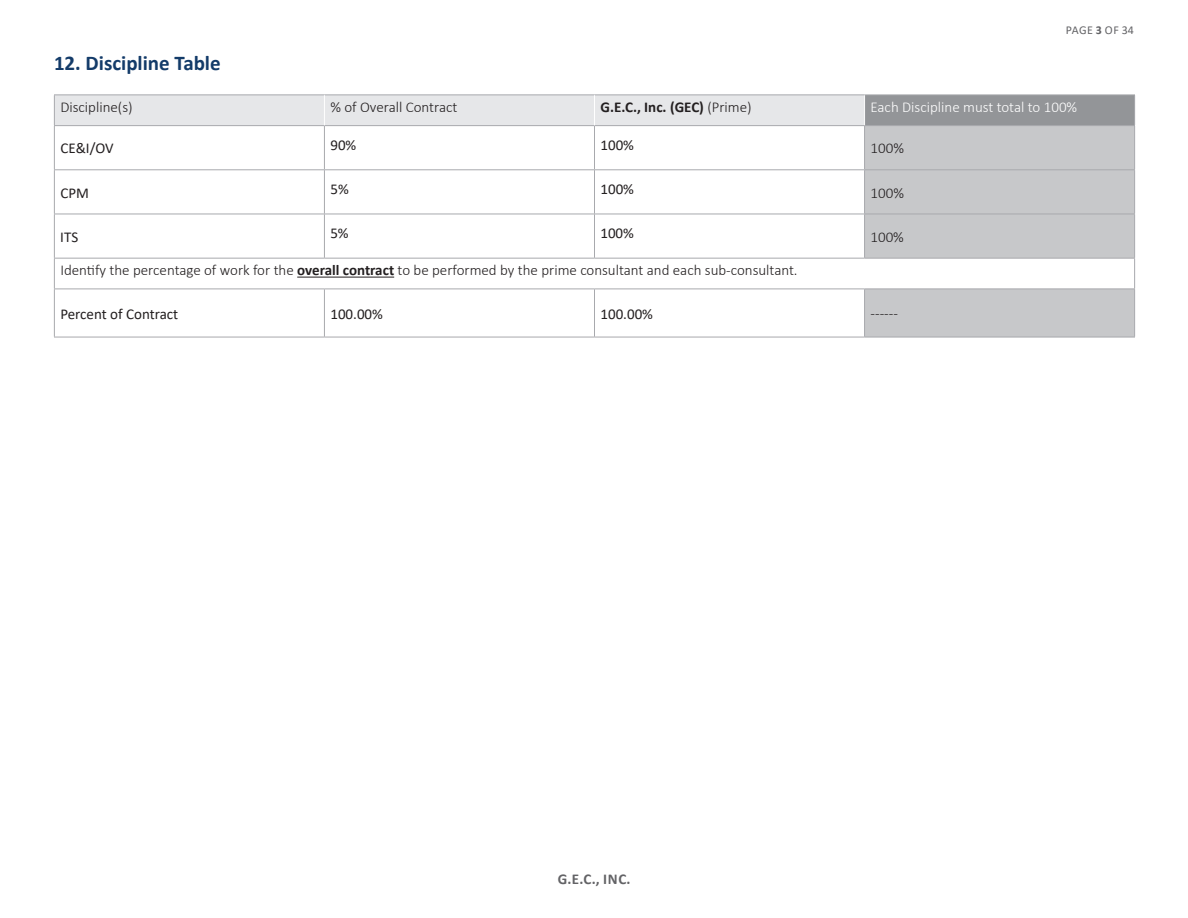
<style>
.page{position:relative;width:1188px;height:918px;background:#fff}
.page>*{position:absolute;margin:0;border:0;box-sizing:border-box;transform-origin:0 0}
.t1{font:700 21px "Calibri";color:#133b69}
.t2{font:300 15px "Calibri";color:#231f20}
.t3{font:15px "Calibri";color:#231f20}
.t4{font:300 15px "Calibri";color:#fff}
.t5{font:700 15px "Calibri";color:#231f20}
.t6{font:700 15px "Calibri";color:#636366}
.t7{font:12px "Calibri";letter-spacing:.03em;color:#636366}
.s1{font-weight:700}
.s2{font-weight:300}
</style>
<div class="page">
<div style="left:55px;top:95px;width:809px;height:30px;background:#e6e7e9"></div>
<div style="left:865px;top:95px;width:270px;height:31px;background:#939598"></div>
<svg style="left:865px;top:126px;width:269px;height:211px;background:#cecfd1"></svg>
<hr style="left:54px;top:94px;width:270px;height:1px;background:#a8a9ad">
<hr style="left:54px;top:95px;width:1px;height:30px;background:#a8a9ad">
<hr style="left:324px;top:94px;width:271px;height:1px;background:#a8a9ad">
<hr style="left:595px;top:94px;width:270px;height:1px;background:#a8a9ad">
<hr style="left:865px;top:94px;width:270px;height:1px;background:#a8a9ad">
<hr style="left:1134px;top:95px;width:1px;height:30px;background:#a8a9ad">
<hr style="left:54px;top:125px;width:270px;height:1px;background:#a8a9ad">
<hr style="left:54px;top:126px;width:1px;height:43px;background:#a8a9ad">
<hr style="left:324px;top:125px;width:271px;height:1px;background:#a8a9ad">
<hr style="left:324px;top:126px;width:1px;height:43px;background:#a8a9ad">
<hr style="left:595px;top:125px;width:270px;height:1px;background:#a8a9ad">
<hr style="left:594px;top:126px;width:1px;height:43px;background:#a8a9ad">
<hr style="left:865px;top:125px;width:270px;height:1px;background:#a8a9ad">
<hr style="left:864px;top:126px;width:1px;height:43px;background:#a8a9ad">
<hr style="left:1134px;top:126px;width:1px;height:43px;background:#a8a9ad">
<hr style="left:54px;top:169px;width:270px;height:1px;background:#a8a9ad">
<hr style="left:54px;top:170px;width:1px;height:44px;background:#a8a9ad">
<hr style="left:324px;top:169px;width:271px;height:1px;background:#a8a9ad">
<hr style="left:324px;top:170px;width:1px;height:44px;background:#a8a9ad">
<hr style="left:595px;top:169px;width:270px;height:1px;background:#a8a9ad">
<hr style="left:594px;top:170px;width:1px;height:44px;background:#a8a9ad">
<hr style="left:865px;top:169px;width:270px;height:1px;background:#a8a9ad">
<hr style="left:864px;top:170px;width:1px;height:44px;background:#a8a9ad">
<hr style="left:1134px;top:170px;width:1px;height:44px;background:#a8a9ad">
<hr style="left:54px;top:214px;width:270px;height:1px;background:#a8a9ad">
<hr style="left:54px;top:214px;width:1px;height:44px;background:#a8a9ad">
<hr style="left:324px;top:214px;width:271px;height:1px;background:#a8a9ad">
<hr style="left:324px;top:214px;width:1px;height:44px;background:#a8a9ad">
<hr style="left:595px;top:214px;width:270px;height:1px;background:#a8a9ad">
<hr style="left:594px;top:214px;width:1px;height:44px;background:#a8a9ad">
<hr style="left:865px;top:214px;width:270px;height:1px;background:#a8a9ad">
<hr style="left:864px;top:214px;width:1px;height:44px;background:#a8a9ad">
<hr style="left:1134px;top:214px;width:1px;height:44px;background:#a8a9ad">
<hr style="left:54px;top:258px;width:270px;height:1px;background:#a8a9ad">
<hr style="left:54px;top:259px;width:1px;height:30px;background:#a8a9ad">
<hr style="left:324px;top:258px;width:271px;height:1px;background:#a8a9ad">
<hr style="left:595px;top:258px;width:270px;height:1px;background:#a8a9ad">
<hr style="left:865px;top:258px;width:270px;height:1px;background:#a8a9ad">
<hr style="left:1134px;top:259px;width:1px;height:30px;background:#a8a9ad">
<hr style="left:54px;top:289px;width:270px;height:1px;background:#a8a9ad">
<hr style="left:54px;top:289px;width:1px;height:48px;background:#a8a9ad">
<hr style="left:324px;top:289px;width:271px;height:1px;background:#a8a9ad">
<hr style="left:324px;top:289px;width:1px;height:48px;background:#a8a9ad">
<hr style="left:595px;top:289px;width:270px;height:1px;background:#a8a9ad">
<hr style="left:594px;top:289px;width:1px;height:48px;background:#a8a9ad">
<hr style="left:865px;top:289px;width:270px;height:1px;background:#a8a9ad">
<hr style="left:864px;top:289px;width:1px;height:48px;background:#a8a9ad">
<hr style="left:1134px;top:289px;width:1px;height:48px;background:#a8a9ad">
<hr style="left:54px;top:337px;width:270px;height:1px;background:#a8a9ad">
<hr style="left:324px;top:337px;width:271px;height:1px;background:#a8a9ad">
<hr style="left:595px;top:337px;width:270px;height:1px;background:#a8a9ad">
<hr style="left:865px;top:337px;width:270px;height:1px;background:#a8a9ad">
<hr style="left:324px;top:95px;width:1px;height:30px;background:#fff">
<hr style="left:594px;top:95px;width:1px;height:30px;background:#fff">
<hr style="left:297px;top:277px;width:97px;height:1px;background:#231f20">
<p class="t7" style="left:1066px;top:22px;width:70px">PAGE <span class="s1">3</span> OF 34</p>
<h1 class="t1" style="left:54px;top:48px;width:168px">12. Discipline Table</h1>
<p class="t2" style="left:60px;top:98px;width:74px">Discipline(s)</p>
<p class="t2" style="left:330px;top:98px;width:129px">% of Overall Contract</p>
<p class="t5" style="left:600px;top:97px;width:153px">G.E.C., Inc. (GEC) <span class="s2">(Prime)</span></p>
<p class="t4" style="left:871px;top:98px;width:208px">Each Discipline must total to 100%</p>
<p class="t3" style="left:60px;top:138px;width:55px">CE&amp;I/OV</p>
<p class="t3" style="left:330px;top:134px;width:27px">90%</p>
<p class="t3" style="left:600px;top:134px;width:35px">100%</p>
<p class="t2" style="left:871px;top:139px;width:35px">100%</p>
<p class="t3" style="left:60px;top:182px;width:30px">CPM</p>
<p class="t3" style="left:330px;top:178px;width:20px">5%</p>
<p class="t3" style="left:600px;top:178px;width:35px">100%</p>
<p class="t2" style="left:871px;top:183px;width:35px">100%</p>
<p class="t3" style="left:60px;top:226px;width:19px">ITS</p>
<p class="t3" style="left:330px;top:223px;width:20px">5%</p>
<p class="t3" style="left:600px;top:223px;width:35px">100%</p>
<p class="t2" style="left:871px;top:227px;width:35px">100%</p>
<p class="t2" style="left:60px;top:261px;width:739px">Identify the percentage of work for the <span class="s1">overall contract</span> to be performed by the prime consultant and each sub-consultant.</p>
<p class="t3" style="left:60px;top:303px;width:119px">Percent of Contract</p>
<p class="t3" style="left:330px;top:303px;width:54px">100.00%</p>
<p class="t3" style="left:600px;top:303px;width:54px">100.00%</p>
<p class="t2" style="left:871px;top:304px;width:29px">------</p>
<p class="t6" style="left:558px;top:869px;width:74px">G.E.C., INC.</p>
</div>
